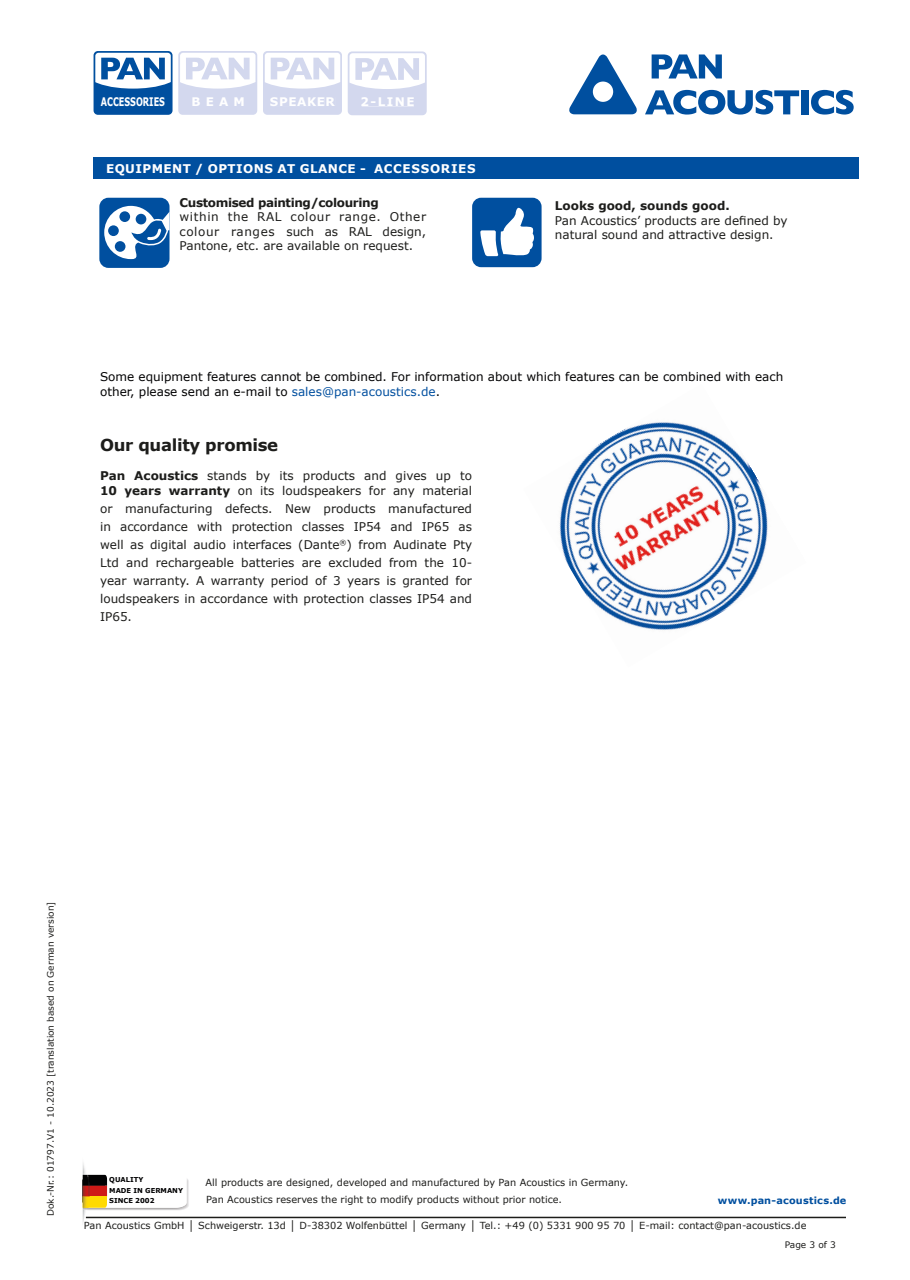
<style>
.page{position:relative;width:910px;height:1280px;background:#fff}
.page>*{position:absolute;margin:0;border:0;box-sizing:border-box;transform-origin:0 0}
.t1{font:700 16.5px "Verdana";letter-spacing:-.02em;color:#1d1d1b}
.t2{font:12px/18px "Verdana";color:#1d1d1b}
.t3{font:12px/14.4px "Verdana";color:#020203}
.t4{font:700 12px "Verdana";letter-spacing:.035em;color:#fff}
.t5{font:700 12px "Verdana";letter-spacing:-.03em;color:#1d1d1b}
.t6{font:700 12px "Verdana";color:#1d1d1b}
.t7{font:700 12px "Verdana";color:#fff;scale:.68 1}
.t8{font:9.75px "Verdana";color:#1d1d1b}
.t9{font:700 9.75px "Verdana";letter-spacing:.02em;color:#004f9f}
.t10{font:9px "Verdana";color:#1d1d1b}
.t11{font:700 6.75px/10.4px "Verdana";color:#020203}
.s1{color:#004f9f}
.s2{font-weight:700}
</style>
<div class="page">
<svg style="left:652px;top:54px;width:70px;height:24px"></svg>
<svg style="left:645px;top:90px;width:154px;height:25px"></svg>
<div style="left:801px;top:90px;width:8px;height:24px;background:#004f9f"></div>
<svg style="left:811px;top:90px;width:43px;height:25px"></svg>
<svg style="left:569px;top:54px;width:68px;height:60px"></svg>
<svg style="left:94px;top:51px;width:163px;height:64px"></svg>
<svg style="left:263px;top:51px;width:79px;height:64px"></svg>
<div style="left:271px;top:97px;width:53px;height:9px;background:#d3d8ee"></div>
<div style="left:327px;top:97px;width:8px;height:9px;background:#d3d8ee"></div>
<svg style="left:348px;top:51px;width:79px;height:64px"></svg>
<div style="left:362px;top:97px;width:52px;height:9px;background:#d3d8ee"></div>
<img style="left:83px;top:1163px;width:4px;height:59px">
<svg style="left:83px;top:1166px;width:106px;height:45px"></svg>
<hr style="left:86px;top:1217px;width:760px;height:1px;background:#1d1d1b">
<img style="left:559px;top:422px;width:209px;height:208px">
<div style="left:93px;top:157px;width:765px;height:22px;background:#004f9f"></div>
<div style="left:99px;top:198px;width:71px;height:70px;background:#004f9f;border-radius:9px"></div>
<svg style="left:104px;top:206px;width:66px;height:53px"></svg>
<div style="left:472px;top:198px;width:70px;height:69px;background:#004f9f;border-radius:9px"></div>
<svg style="left:480px;top:207px;width:54px;height:49px"></svg>
<p class="t7" style="left:101px;top:93px;width:96px">ACCESSORIES</p>
<p class="t4" style="left:192px;top:93px;width:55px">BEAM</p>
<p class="t4" style="left:270px;top:93px;width:66px">SPEAKER</p>
<p class="t4" style="left:361px;top:93px;width:56px">2-LINE</p>
<p class="t4" style="left:106px;top:160px;width:371px">EQUIPMENT / OPTIONS AT GLANCE - ACCESSORIES</p>
<p class="t5" style="left:180px;top:194px;width:201px">Customised painting/colouring</p>
<p class="t2" style="left:180px;top:210px;width:248px;line-height:14.4px;text-align:justify">within the RAL colour range. Other colour ranges such as RAL design, Pantone, etc. are available on request.</p>
<p class="t6" style="left:555px;top:197px;width:176px">Looks good, sounds good.</p>
<p class="t2" style="left:555px;top:213px;width:234px;line-height:14.4px">Pan Acoustics’ products are defined by natural sound and attractive design.</p>
<p class="t3" style="left:100px;top:369px;width:685px">Some equipment features cannot be combined. For information about which features can be combined with each other, please send an e-mail to <span class="s1">sales@pan-acoustics.de</span>.</p>
<h1 class="t1" style="left:100px;top:434px;width:180px">Our quality promise</h1>
<p class="t2" style="left:100px;top:469px;width:373px;line-height:14.4px"><span class="s2">Pan Acoustics</span> stands by its products and gives up to<br><span class="s2">10 years warranty</span> on its loudspeakers for any material</p>
<p class="t2" style="left:100px;top:499px;width:373px;text-align:justify">or manufacturing defects. New products manufactured in accordance with protection classes IP54 and IP65 as well as digital audio interfaces (Dante<sup>®</sup>) from Audinate Pty Ltd and rechargeable batteries are excluded from the 10- year warranty. A warranty period of 3 years is granted for loudspeakers in accordance with protection classes IP54 and IP65.</p>
<p class="t10" style="left:44px;top:1216px;width:316px;rotate:-90deg">Dok.-Nr.: 01797.V1 - 10.2023 [translation based on German version]</p>
<p class="t11" style="left:109px;top:1175px;width:75px">QUALITY<br>MADE IN GERMANY<br>SINCE 2002</p>
<p class="t8" style="left:84px;top:1219px;width:724px">Pan Acoustics GmbH │ Schweigerstr. 13d │ D-38302 Wolfenbüttel │ Germany │ Tel.: +49 (0) 5331 900 95 70 │ E-mail: contact@pan-acoustics.de</p>
<p class="t8" style="left:206px;top:1176px;width:424px">All products are designed, developed and manufactured by Pan Acoustics in Germany.</p>
<p class="t8" style="left:206px;top:1193px;width:357px">Pan Acoustics reserves the right to modify products without prior notice.</p>
<p class="t9" style="left:718px;top:1193px;width:130px">www.pan-acoustics.de</p>
<p class="t10" style="left:785px;top:1238px;width:53px">Page 3 of 3</p>
</div>
